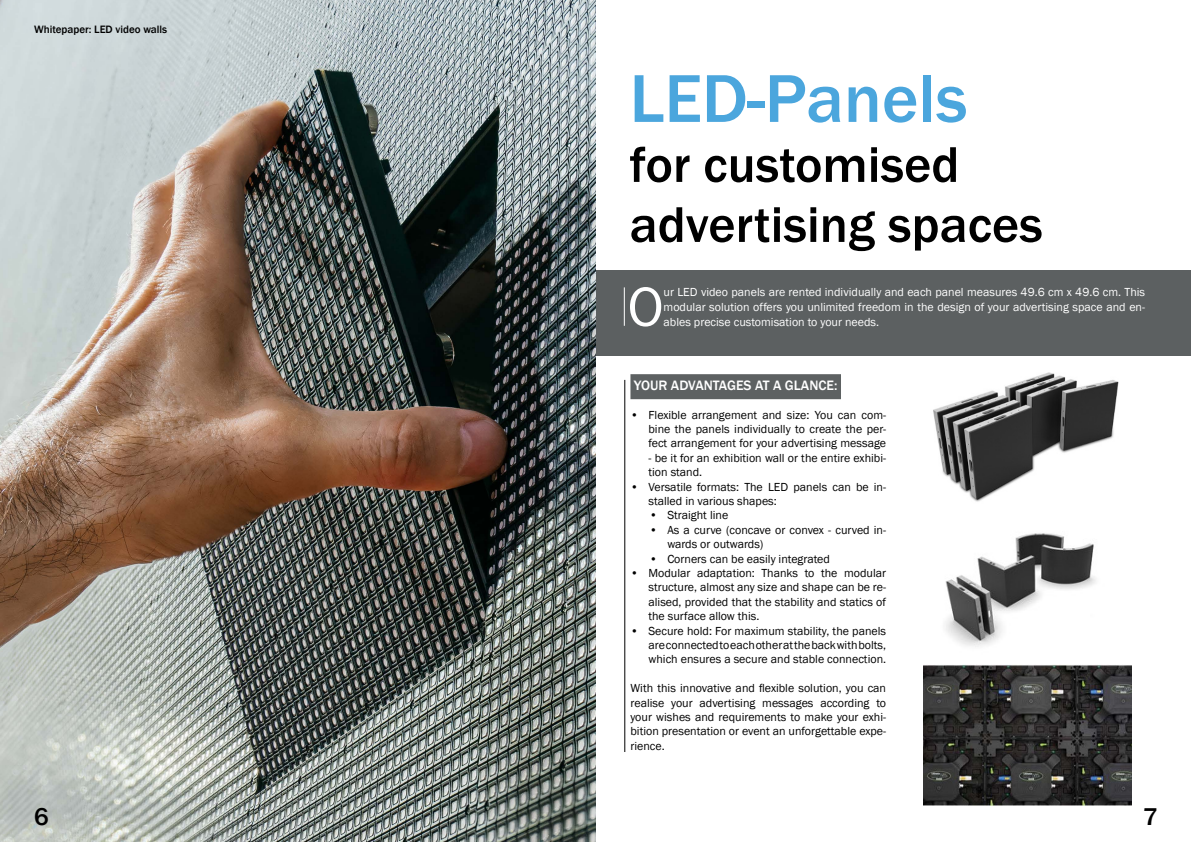
<style>
.page{position:relative;width:1191px;height:842px;background:#fff}
.page>*{position:absolute;margin:0;border:0;box-sizing:border-box;transform-origin:0 0}
.t1{font:500 70px "Franklin Gothic";color:#4ba6dd}
.t2{font:57px "Franklin Gothic";color:#fff}
.t3{font:500 52px/60px "Franklin Gothic";color:#000}
.t4{font:500 25px "Franklin Gothic";color:#000}
.t5{font:500 14px "Franklin Gothic";color:#fff}
.t6{font:12px/14.4px "Franklin Gothic";color:#000101;text-align:justify}
.t7{font:12px/15px "Franklin Gothic";color:#fff;text-align:justify}
.t8{font:500 11px "Franklin Gothic";color:#000}
</style>
<div class="page">
<div style="left:595px;top:270px;width:596px;height:86px;background:#5c6061"></div>
<hr style="left:624px;top:287px;width:1px;height:39px;background:#fff">
<hr style="left:624px;top:380px;width:1px;height:372px;background:#000">
<div style="left:630px;top:374px;width:211px;height:25px;background:#5d6162"></div>
<img style="left:0;top:0;width:595px;height:842px">
<img style="left:933px;top:372px;width:186px;height:130px">
<img style="left:945px;top:533px;width:151px;height:114px">
<img style="left:923px;top:665px;width:208px;height:140px">
<p class="t8" style="left:34px;top:23px;width:135px">Whitepaper: LED video walls</p>
<h1 class="t1" style="left:629px;top:55px;width:339px">LED-Panels</h1>
<h3 class="t3" style="left:629px;top:135px;width:415px">for customised advertising spaces</h3>
<h2 class="t2" style="left:627px;top:271px;width:37px">O</h2>
<p class="t7" style="left:663px;top:285px;width:483px">ur LED video panels are rented individually and each panel measures 49.6 cm x 49.6 cm. This modular solution offers you unlimited freedom in the design of your advertising space and en&shy;ables precise customisation to your needs.</p>
<p class="t5" style="left:634px;top:376px;width:205px">YOUR ADVANTAGES AT A GLANCE:</p>
<p class="t6" style="left:648px;top:408px;width:239px;text-indent:-18px">• Flexible arrangement and size: You can com&shy;bine the panels individually to create the per&shy;fect arrangement for your advertising message</p>
<p class="t6" style="left:648px;top:451px;width:239px">- be it for an exhibition wall or the entire exhibi&shy;tion stand.</p>
<p class="t6" style="left:648px;top:480px;width:239px;text-indent:-18px">• Versatile formats: The LED panels can be in&shy;stalled in various shapes:</p>
<p class="t6" style="left:649px;top:508px;width:80px">• Straight line</p>
<p class="t6" style="left:667px;top:523px;width:220px;text-indent:-18px">• As a curve (concave or convex - curved in&shy;wards or outwards)</p>
<p class="t6" style="left:649px;top:552px;width:182px">• Corners can be easily integrated</p>
<p class="t6" style="left:648px;top:566px;width:239px;text-indent:-18px">• Modular adaptation: Thanks to the modular structure, almost any size and shape can be re&shy;alised, provided that the stability and statics of the surface allow this.</p>
<p class="t6" style="left:648px;top:624px;width:239px;text-indent:-18px">• Secure hold: For maximum stability, the panels are connected to each other at the back with bolts, which ensures a secure and stable connection.</p>
<p class="t6" style="left:630px;top:681px;width:257px">With this innovative and flexible solution, you can realise your advertising messages according to your wishes and requirements to make your exhi&shy;bition presentation or event an unforgettable expe&shy;rience.</p>
<h3 class="t4" style="left:34px;top:801px;width:16px">6</h3>
<h3 class="t4" style="left:1143px;top:801px;width:16px">7</h3>
</div>
